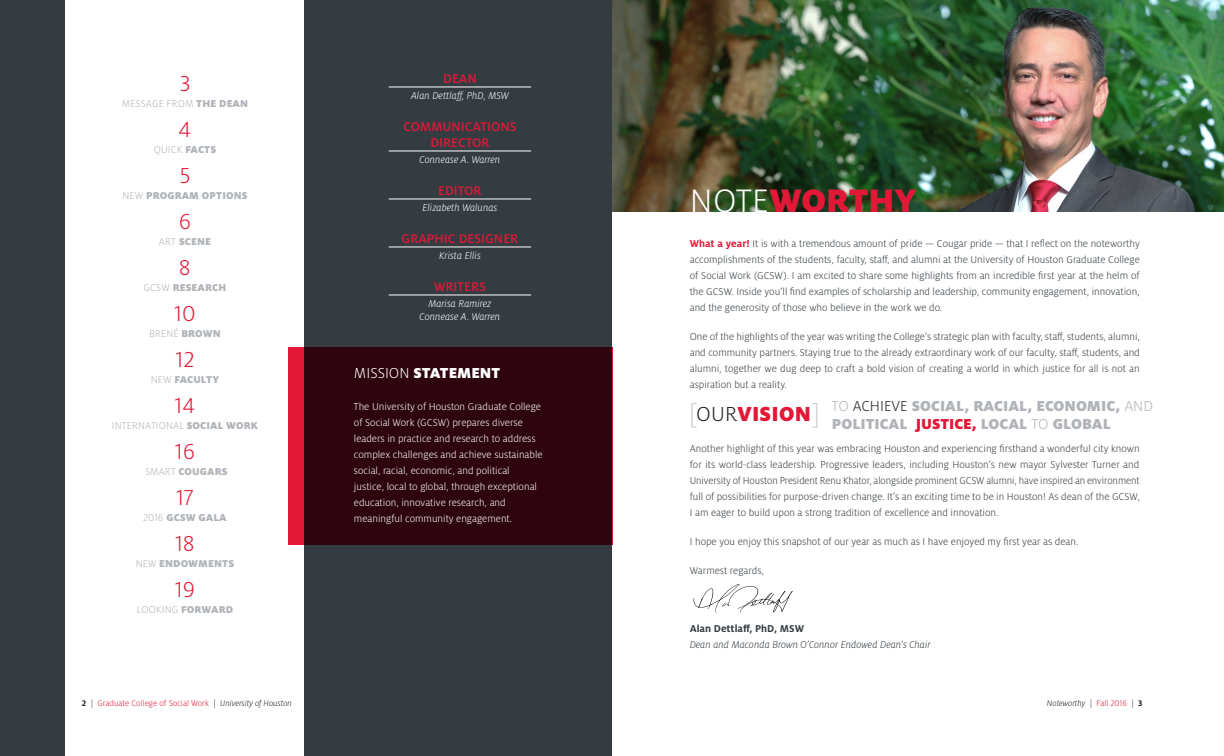
<style>
.page{position:relative;width:1224px;height:756px;background:#fff}
.page>*{position:absolute;margin:0;border:0;box-sizing:border-box;transform-origin:0 0}
.t1{font:900 36px "Milo OT";color:#e31837}
.t2{font:100 30.4px "Milo OT";color:#b0b4b9}
.t3{font:300 24px "Milo OT";color:#e31837}
.t4{font:900 22.5px "Milo OT";letter-spacing:.01em;color:#e31837}
.t5{font:900 16px/18px "Milo OT";color:#b0b4b9}
.t6{font:900 16px "Milo OT";color:#fff}
.t7{font:500 14px/16px "Milo OT";color:#e31837;text-align:center}
.t8{font:300 11px/16px "Milo OT";color:#343c42;text-align:justify}
.t9{font:300 11px/16px "Milo OT";color:#fff}
.t10{font:italic 300 11px/13px "Milo OT";color:#fff;text-align:center}
.t11{font:900 11px "Milo OT";letter-spacing:.01em;color:#b0b4b9}
.t12{font:300 11px "Milo OT";letter-spacing:.01em;color:#b0b4b9}
.t13{font:italic 300 11px "Milo OT";color:#343c42}
.t14{font:700 11px "Milo OT";color:#343c42}
.t15{font:300 9px "Milo OT";color:#e31837}
.t16{font:italic 300 9px "Milo OT";color:#231f20}
.s1{font-weight:900}
.s2{font-weight:300}
.s3{font-weight:300;color:#fff}
.s4{font-weight:700;color:#e31837}
.s5{font-weight:300;color:#231f20}
.s6{color:#e31837}
.s7{font-weight:700;color:#231f20}
.s8{color:#231f20}
.s9{font-style:italic;color:#231f20}
.s10{font-style:normal}
.s11{font-style:normal;color:#e31837}
.s12{font-weight:700;font-style:normal}
</style>
<div class="page">
<img style="left:613px;top:0;width:611px;height:212px">
<div style="left:0;top:0;width:612px;height:756px;background:#343c42"></div>
<hr style="left:389px;top:87px;width:142px;height:1px;background:#fff">
<hr style="left:389px;top:151px;width:142px;height:1px;background:#fff">
<hr style="left:389px;top:199px;width:142px;height:1px;background:#fff">
<hr style="left:389px;top:247px;width:142px;height:1px;background:#fff">
<hr style="left:389px;top:295px;width:142px;height:1px;background:#fff">
<div style="left:66px;top:0;width:238px;height:756px;background:#fff"></div>
<svg style="left:693px;top:584px;width:100px;height:29px"></svg>
<div style="left:289px;top:347px;width:324px;height:197px;background:#2e050e"></div>
<h3 class="t3" style="left:180px;top:71px;width:12px">3</h3>
<p class="t12" style="left:122px;top:98px;width:128px">MESSAGE FROM <span class="s1">THE DEAN</span></p>
<h3 class="t3" style="left:179px;top:117px;width:14px">4</h3>
<p class="t12" style="left:154px;top:144px;width:64px">QUICK <span class="s1">FACTS</span></p>
<h3 class="t3" style="left:179px;top:163px;width:12px">5</h3>
<p class="t11" style="left:122px;top:189px;width:127px"><span class="s2">NEW</span> PROGRAM OPTIONS</p>
<h3 class="t3" style="left:179px;top:209px;width:14px">6</h3>
<p class="t11" style="left:159px;top:235px;width:54px"><span class="s2">ART</span> SCENE</p>
<h3 class="t3" style="left:179px;top:255px;width:13px">8</h3>
<p class="t11" style="left:144px;top:281px;width:84px"><span class="s2">GCSW</span> RESEARCH</p>
<h3 class="t3" style="left:174px;top:301px;width:23px">10</h3>
<p class="t12" style="left:149px;top:328px;width:73px">BRENÉ <span class="s1">BROWN</span></p>
<h3 class="t3" style="left:176px;top:347px;width:20px">12</h3>
<p class="t11" style="left:151px;top:373px;width:70px"><span class="s2">NEW</span> FACULTY</p>
<h3 class="t3" style="left:175px;top:393px;width:22px">14</h3>
<p class="t12" style="left:112px;top:420px;width:147px">INTERNATIONAL <span class="s1">SOCIAL WORK</span></p>
<h3 class="t3" style="left:175px;top:439px;width:22px">16</h3>
<p class="t11" style="left:145px;top:465px;width:84px"><span class="s2">SMART</span> COUGARS</p>
<h3 class="t3" style="left:176px;top:485px;width:19px">17</h3>
<p class="t11" style="left:143px;top:511px;width:85px"><span class="s2">2016</span> GCSW GALA</p>
<h3 class="t3" style="left:175px;top:531px;width:21px">18</h3>
<p class="t11" style="left:136px;top:557px;width:100px"><span class="s2">NEW</span> ENDOWMENTS</p>
<h3 class="t3" style="left:175px;top:577px;width:22px">19</h3>
<p class="t12" style="left:137px;top:604px;width:98px">LOOKING <span class="s1">FORWARD</span></p>
<p class="t7" style="left:443px;top:70px;width:35px">DEAN</p>
<p class="t10" style="left:411px;top:89px;width:99px">Alan Dettlaff, PhD, MSW</p>
<p class="t7" style="left:403px;top:118px;width:115px">COMMUNICATIONS<br>DIRECTOR</p>
<p class="t10" style="left:420px;top:153px;width:82px">Connease A. Warren</p>
<p class="t7" style="left:438px;top:182px;width:45px">EDITOR</p>
<p class="t10" style="left:423px;top:201px;width:76px">Elizabeth Walunas</p>
<p class="t7" style="left:402px;top:230px;width:118px">GRAPHIC DESIGNER</p>
<p class="t10" style="left:439px;top:249px;width:43px">Krista Ellis</p>
<p class="t7" style="left:434px;top:278px;width:53px">WRITERS</p>
<p class="t10" style="left:420px;top:297px;width:82px">Marisa Ramirez<br>Connease A. Warren</p>
<h3 class="t6" style="left:354px;top:364px;width:148px"><span class="s2">MISSION</span> STATEMENT</h3>
<p class="t9" style="left:354px;top:399px;width:190px">The University of Houston Graduate College of Social Work (GCSW) prepares diverse leaders in practice and research to address complex challenges and achieve sustainable social, racial, economic, and political justice, local to global, through exceptional education, innovative research, and meaningful community engagement.</p>
<h1 class="t1" style="left:690px;top:179px;width:228px"><span class="s3">NOTE</span>WORTHY</h1>
<p class="t8" style="left:690px;top:236px;width:452px"><span class="s4">What a year!</span> It is with a tremendous amount of pride — Cougar pride — that I reflect on the noteworthy accomplishments of the students, faculty, staff, and alumni at the University of Houston Graduate College of Social Work (GCSW). I am excited to share some highlights from an incredible first year at the helm of the GCSW. Inside you’ll find examples of scholarship and leadership, community engagement, innovation, and the generosity of those who believe in the work we do.</p>
<p class="t8" style="left:690px;top:329px;width:452px">One of the highlights of the year was writing the College’s strategic plan with faculty, staff, students, alumni, and community partners. Staying true to the already extraordinary work of our faculty, staff, students, and alumni, together we dug deep to craft a bold vision of creating a world in which justice for all is not an aspiration but a reality.</p>
<h3 class="t4" style="left:696px;top:401px;width:116px"><span class="s5">OUR</span>VISION</h3>
<h3 class="t5" style="left:832px;top:397px;width:323px"><span class="s2">TO</span> <span class="s5">ACHIEVE</span> SOCIAL, RACIAL, ECONOMIC, <span class="s2">AND<br></span>POLITICAL <span class="s6">JUSTICE,</span> LOCAL <span class="s2">TO</span> GLOBAL</h3>
<h2 class="t2" style="left:689px;top:398px;width:10px">[</h2>
<h2 class="t2" style="left:811px;top:398px;width:10px">]</h2>
<p class="t8" style="left:690px;top:441px;width:452px">Another highlight of this year was embracing Houston and experiencing firsthand a wonderful city known for its world-class leadership. Progressive leaders, including Houston’s new mayor Sylvester Turner and University of Houston President Renu Khator, alongside prominent GCSW alumni, have inspired an environment full of possibilities for purpose-driven change. It’s an exciting time to be in Houston! As dean of the GCSW, I am eager to build upon a strong tradition of excellence and innovation.</p>
<p class="t8" style="left:690px;top:534px;width:390px">I hope you enjoy this snapshot of our year as much as I have enjoyed my first year as dean.</p>
<p class="t8" style="left:690px;top:563px;width:76px">Warmest regards,</p>
<p class="t14" style="left:690px;top:623px;width:116px">Alan Dettlaff, PhD, MSW</p>
<p class="t13" style="left:690px;top:639px;width:242px">Dean and Maconda Brown O’Connor Endowed Dean’s Chair</p>
<p class="t15" style="left:82px;top:698px;width:212px"><span class="s7">2</span> <span class="s8">|</span> Graduate College of Social Work <span class="s8">|</span> <span class="s9">University of Houston</span></p>
<p class="t16" style="left:1047px;top:698px;width:97px">Noteworthy <span class="s10">|</span> <span class="s11">Fall 2016</span> <span class="s10">|</span> <span class="s12">3</span></p>
</div>
